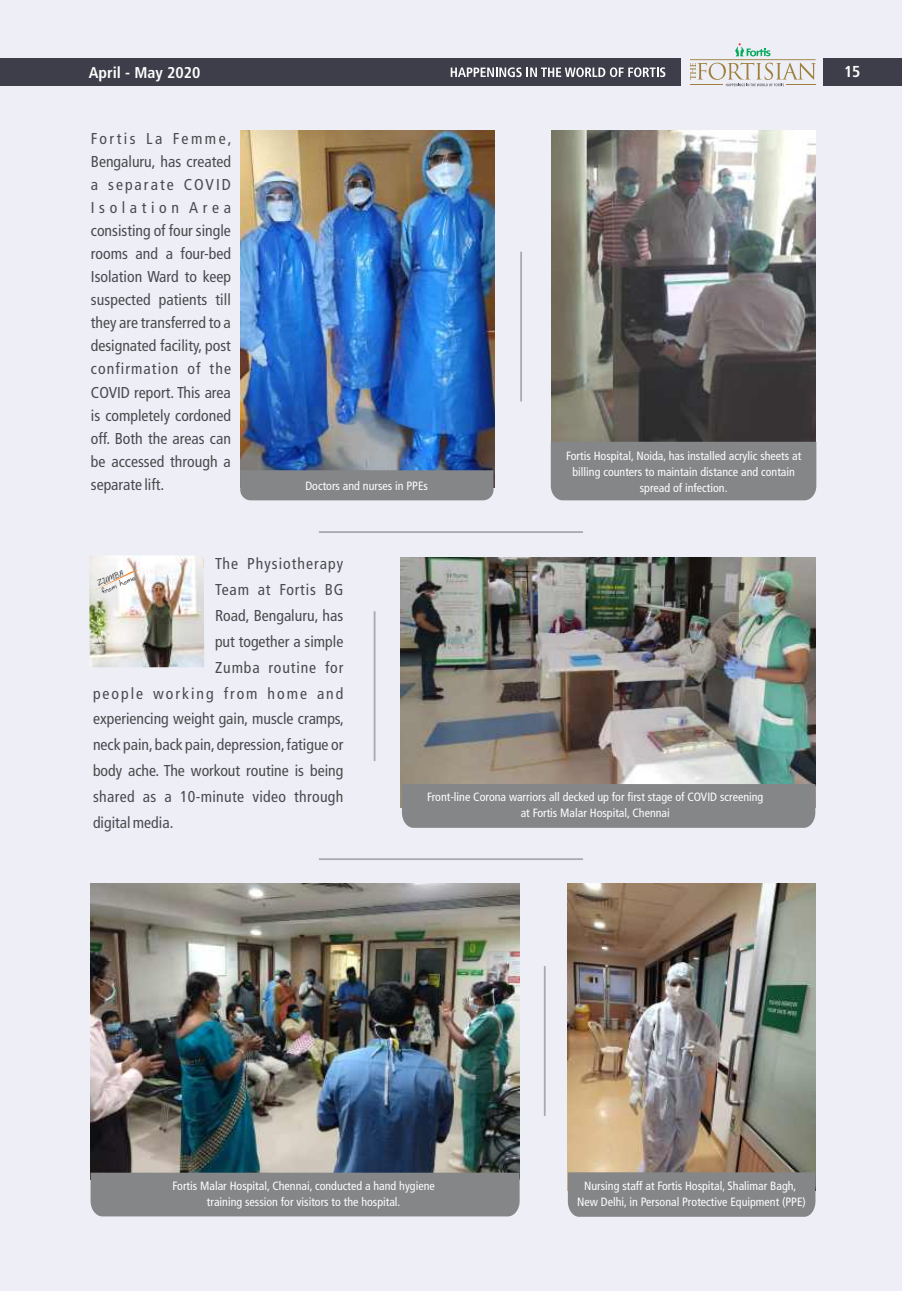
<style>
.page{position:relative;width:902px;height:1291px;background:#eeeef7}
.page>*{position:absolute;margin:0;border:0;box-sizing:border-box;transform-origin:0 0}
.t1{font:700 condensed 15.9px "Frutiger";color:#fff}
.t2{font:condensed 15.75px/23px "Frutiger";color:#4b4b4d;text-align:justify}
.t3{font:condensed 15.75px "Frutiger";letter-spacing:.02em;color:#4b4b4d}
.t4{font:condensed 15.75px "Frutiger";letter-spacing:.055em;color:#4b4b4d}
.t5{font:condensed 15.75px "Frutiger";letter-spacing:.125em;color:#4b4b4d}
.t6{font:condensed 15.75px "Frutiger";letter-spacing:.065em;color:#4b4b4d}
.t7{font:700 condensed 15.6px "Frutiger";color:#fefefe}
.t8{font:condensed 12px/16px "Frutiger";color:#fefefe;text-align:center}
.t9{font:8.85px/9px "Beth Hand";color:#373435}
</style>
<div class="page">
<div style="left:823px;top:59px;width:79px;height:27px;background:#3d3e4a"></div>
<div style="left:0;top:59px;width:680px;height:27px;background:#3d3e4a"></div>
<svg style="left:451px;top:67px;width:214px;height:10px"></svg>
<svg style="left:690px;top:43px;width:126px;height:43px"></svg>
<hr style="left:319px;top:531px;width:264px;height:2px;background:#a9abae">
<hr style="left:319px;top:858px;width:264px;height:2px;background:#a9abae">
<img style="left:89px;top:555px;width:115px;height:112px">
<svg style="left:93px;top:570px;width:45px;height:21px"></svg>
<img style="left:401px;top:558px;width:414px;height:249px">
<div style="left:402px;top:784px;width:413px;height:44px;background:#848688"></div>
<hr style="left:374px;top:611px;width:1px;height:150px;background:#a9abae">
<img style="left:568px;top:884px;width:247px;height:288px">
<div style="left:568px;top:1172px;width:247px;height:44px;background:#848688"></div>
<img style="left:91px;top:884px;width:428px;height:288px">
<div style="left:91px;top:1172px;width:429px;height:44px;background:#848688"></div>
<hr style="left:544px;top:966px;width:2px;height:150px;background:#a9abae">
<img style="left:240px;top:130px;width:254px;height:358px">
<div style="left:240px;top:470px;width:253px;height:30px;background:#848688"></div>
<hr style="left:520px;top:251px;width:2px;height:151px;background:#a9abae">
<img style="left:551px;top:130px;width:265px;height:312px">
<div style="left:551px;top:442px;width:265px;height:58px;background:#848688"></div>
<p class="t7" style="left:89px;top:66px;width:113px">April - May 2020</p>
<p class="t1" style="left:844px;top:65px;width:18px">15</p>
<p class="t2" style="left:91px;top:129px;width:142px">Fortis La Femme, Bengaluru, has created a separate COVID Isolation Area consisting of four single rooms and a four-bed Isolation Ward to keep suspected patients till they are transferred to a designated facility, post confirmation of the COVID report. This area is completely cordoned off. Both the areas can be accessed through a separate lift.</p>
<p class="t8" style="left:305px;top:479px;width:124px">Doctors and nurses in PPEs</p>
<p class="t8" style="left:566px;top:449px;width:236px">Fortis Hospital, Noida, has installed acrylic sheets at billing counters to maintain distance and contain spread of infection.</p>
<p class="t6" style="left:215px;top:557px;width:130px">The Physiotherapy</p>
<p class="t4" style="left:215px;top:583px;width:130px">Team at Fortis BG</p>
<p class="t2" style="left:215px;top:605px;width:130px">Road, Bengaluru, has</p>
<p class="t2" style="left:215px;top:631px;width:130px">put together a simple</p>
<p class="t4" style="left:215px;top:661px;width:130px">Zumba routine for</p>
<p class="t5" style="left:93px;top:687px;width:252px">people working from home and</p>
<p class="t2" style="left:93px;top:709px;width:252px">experiencing weight gain, muscle cramps,</p>
<p class="t2" style="left:93px;top:735px;width:252px">neck pain, back pain, depression, fatigue or</p>
<p class="t2" style="left:93px;top:761px;width:252px">body ache. The workout routine is being</p>
<p class="t3" style="left:93px;top:790px;width:252px">shared as a 10-minute video through</p>
<p class="t2" style="left:93px;top:812px;width:82px">digital media.</p>
<p class="t9" style="left:96px;top:579px;width:39px;rotate:-24deg">ZUMBA from home</p>
<p class="t8" style="left:427px;top:790px;width:338px">Front-line Corona warriors all decked up for first stage of COVID screening at Fortis Malar Hospital, Chennai</p>
<p class="t8" style="left:173px;top:1178px;width:264px">Fortis Malar Hospital, Chennai, conducted a hand hygiene training session for visitors to the hospital.</p>
<p class="t8" style="left:577px;top:1178px;width:230px">Nursing staff at Fortis Hospital, Shalimar Bagh,<br>New Delhi, in Personal Protective Equipment (PPE)</p>
</div>
